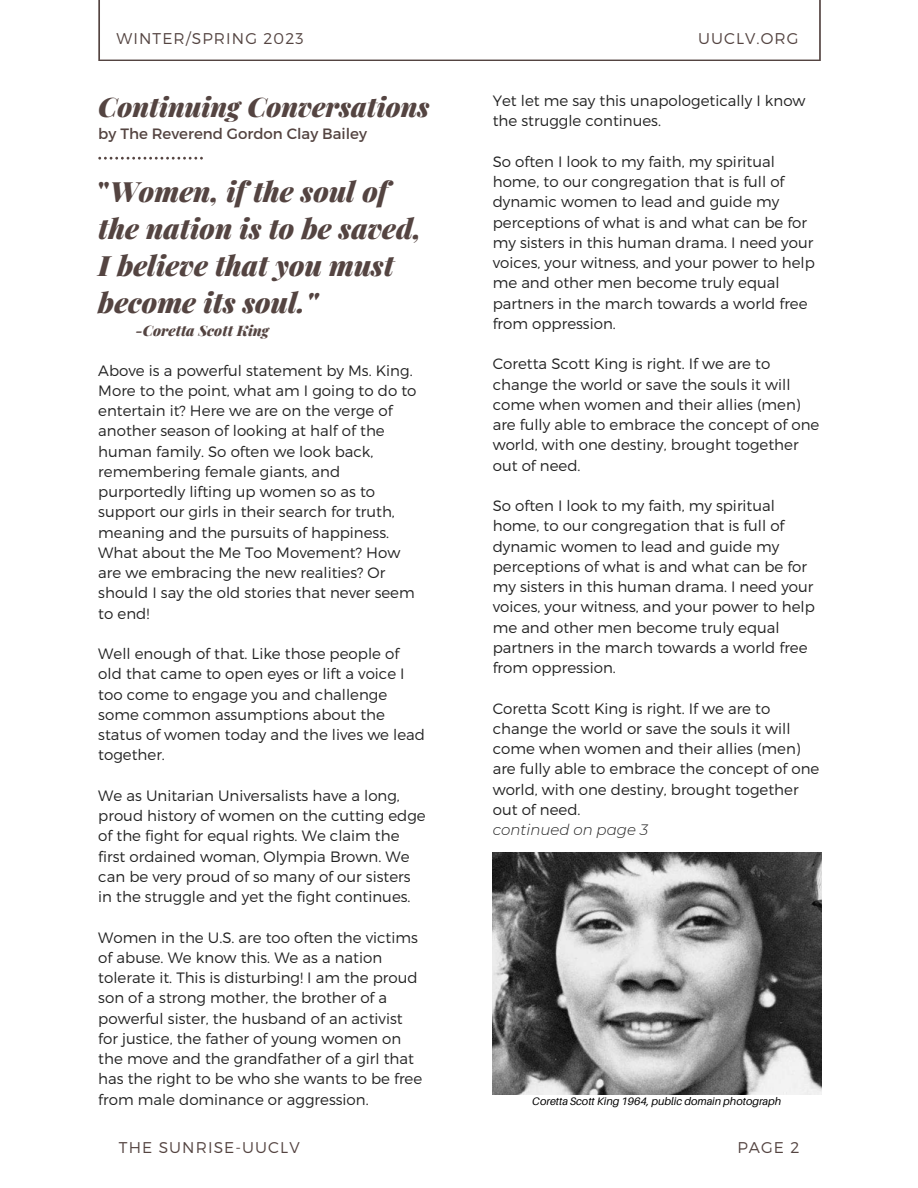
<style>
.page{position:relative;width:918px;height:1188px;background:#fff}
.page>*{position:absolute;margin:0;border:0;box-sizing:border-box;transform-origin:0 0}
.t1{font:italic 900 28.05px/37.2px "Playfair Display";color:#544441}
.t2{font:italic 900 27px "Playfair Display";color:#544441}
.t3{font:300 15.6px "Montserrat";letter-spacing:.07em;color:#544441}
.t4{font:300 15px/20.2px "Montserrat";color:#222}
.t5{font:15px "Montserrat";color:#544441}
.t6{font:italic 300 15px "Montserrat";color:#222}
.t7{font:italic 900 14.55px "Playfair Display";color:#544441}
.t8{font:italic 10.8px "Aileron";color:#000}
.s1{font-style:normal}
</style>
<div class="page">
<svg style="left:98px;top:157px;width:105px;height:3px"></svg>
<img style="left:493px;top:853px;width:328px;height:242px">
<p class="t3" style="left:117px;top:28px;width:189px">WINTER/SPRING 2023</p>
<p class="t3" style="left:698px;top:28px;width:102px">UUCLV.ORG</p>
<h2 class="t2" style="left:98px;top:88px;width:333px">Continuing Conversations</h2>
<p class="t5" style="left:98px;top:124px;width:270px">by The Reverend Gordon Clay Bailey</p>
<h1 class="t1" style="left:98px;top:172px;width:325px"><span class="s1">"</span>Women, if the soul of the nation is to be saved,<br>I believe that you must become its soul."</h1>
<p class="t7" style="left:136px;top:320px;width:135px">-Coretta Scott King</p>
<p class="t4" style="left:98px;top:359px;width:320px">Above is a powerful statement by Ms. King.<br>More to the point, what am I going to do to entertain it? Here we are on the verge of another season of looking at half of the human family. So often we look back, remembering female giants, and purportedly lifting up women so as to support our girls in their search for truth, meaning and the pursuits of happiness.<br>What about the Me Too Movement? How are we embracing the new realities? Or should I say the old stories that never seem to end!</p>
<p class="t4" style="left:98px;top:643px;width:328px">Well enough of that. Like those people of old that came to open eyes or lift a voice I too come to engage you and challenge some common assumptions about the status of women today and the lives we lead together.</p>
<p class="t4" style="left:98px;top:785px;width:329px">We as Unitarian Universalists have a long, proud history of women on the cutting edge of the fight for equal rights. We claim the first ordained woman, Olympia Brown. We can be very proud of so many of our sisters in the struggle and yet the fight continues.</p>
<p class="t4" style="left:98px;top:926px;width:325px">Women in the U.S. are too often the victims of abuse. We know this. We as a nation tolerate it. This is disturbing! I am the proud son of a strong mother, the brother of a powerful sister, the husband of an activist for justice, the father of young women on the move and the grandfather of a girl that has the right to be who she wants to be free from male dominance or aggression.</p>
<p class="t4" style="left:493px;top:90px;width:314px">Yet let me say this unapologetically I know the struggle continues.</p>
<p class="t4" style="left:493px;top:151px;width:324px">So often I look to my faith, my spiritual home, to our congregation that is full of dynamic women to lead and guide my perceptions of what is and what can be for my sisters in this human drama. I need your voices, your witness, and your power to help me and other men become truly equal partners in the march towards a world free from oppression.</p>
<p class="t4" style="left:493px;top:353px;width:328px">Coretta Scott King is right. If we are to change the world or save the souls it will come when women and their allies (men) are fully able to embrace the concept of one world, with one destiny, brought together out of need.</p>
<p class="t4" style="left:493px;top:495px;width:324px">So often I look to my faith, my spiritual home, to our congregation that is full of dynamic women to lead and guide my perceptions of what is and what can be for my sisters in this human drama. I need your voices, your witness, and your power to help me and other men become truly equal partners in the march towards a world free from oppression.</p>
<p class="t4" style="left:493px;top:697px;width:328px">Coretta Scott King is right. If we are to change the world or save the souls it will come when women and their allies (men) are fully able to embrace the concept of one world, with one destiny, brought together out of need.</p>
<p class="t6" style="left:493px;top:821px;width:157px">continued on page 3</p>
<p class="t8" style="left:532px;top:1094px;width:250px">Coretta Scott King 1964, public domain photograph</p>
<p class="t3" style="left:119px;top:1137px;width:182px">THE SUNRISE-UUCLV</p>
<p class="t3" style="left:737px;top:1138px;width:64px">PAGE 2</p>
</div>
